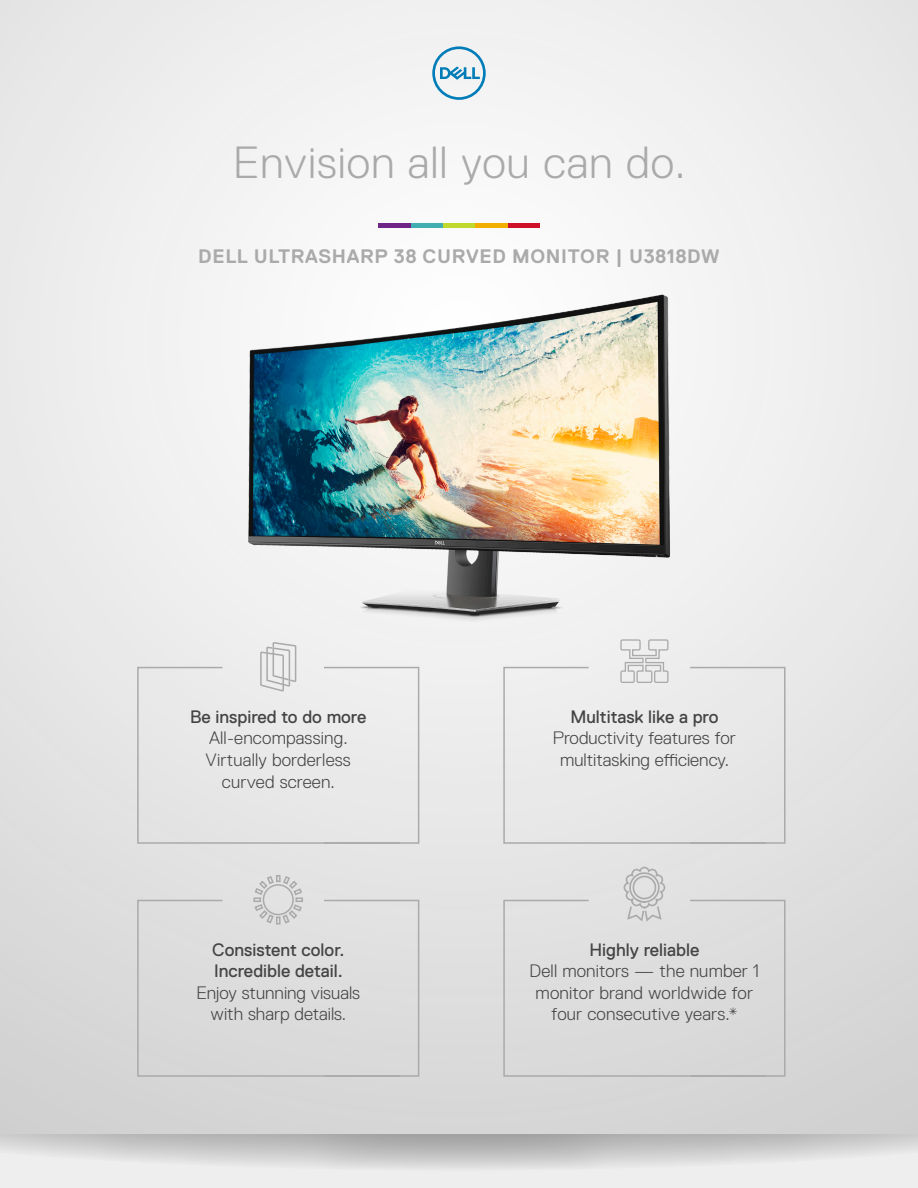
<style>
.page{position:relative;width:918px;height:1188px;background:#fff}
.page>*{position:absolute;margin:0;border:0;box-sizing:border-box;transform-origin:0 0}
.t1{font:300 45px "Dell Replica";letter-spacing:.02em;color:#aaa}
.t2{font:700 19.5px "Dell Replica";letter-spacing:.035em;color:#aaa}
.t3{font:300 18px/21.6px "Dell Replica";letter-spacing:.01em;color:#454444;text-align:center}
.t4{font:18px/21.6px "Dell Replica";color:#454444}
</style>
<div class="page">
<svg style="left:0;top:843px;width:918px;height:345px;background:#dcdcdc"></svg>
<svg style="left:0;top:1134px;width:918px;height:34px;background:#cdcdcd"></svg>
<img style="left:230px;top:245px;width:458px;height:459px">
<div style="left:443px;top:223px;width:32px;height:5px;background:#c1d82f"></div>
<div style="left:411px;top:223px;width:32px;height:5px;background:#42aeaf"></div>
<div style="left:507px;top:223px;width:33px;height:5px;background:#ce1126"></div>
<div style="left:475px;top:223px;width:32px;height:5px;background:#f2af00"></div>
<div style="left:378px;top:223px;width:33px;height:5px;background:#6e2585"></div>
<svg style="left:432px;top:46px;width:54px;height:54px"></svg>
<svg style="left:260px;top:642px;width:36px;height:24px"></svg>
<div style="left:323px;top:667px;width:96px;height:177px;border:2px solid #aaa"></div>
<div style="left:136px;top:666px;width:265px;height:179px;background:#e9e9e9"></div>
<div style="left:689px;top:667px;width:97px;height:177px;border:2px solid #aaa"></div>
<div style="left:503px;top:666px;width:265px;height:179px;background:#e9e9e9"></div>
<svg style="left:624px;top:867px;width:41px;height:32px"></svg>
<div style="left:323px;top:900px;width:96px;height:177px;border:2px solid #aaa"></div>
<div style="left:136px;top:899px;width:265px;height:178px;background:#dcdcdc"></div>
<svg style="left:253px;top:874px;width:51px;height:51px;background:#d5d5d5"></svg>
<div style="left:689px;top:900px;width:97px;height:177px;border:2px solid #aaa"></div>
<div style="left:503px;top:899px;width:265px;height:178px;background:#dcdcdc"></div>
<svg style="left:620px;top:639px;width:49px;height:45px"></svg>
<h1 class="t1" style="left:233px;top:137px;width:454px">Envision all you can do.</h1>
<p class="t2" style="left:198px;top:246px;width:523px">DELL ULTRASHARP 38 CURVED MONITOR | U3818DW</p>
<p class="t4" style="left:190px;top:706px;width:178px">Be inspired to do more</p>
<p class="t3" style="left:206px;top:727px;width:147px">All-encompassing.<br>Virtually borderless curved screen.</p>
<p class="t4" style="left:212px;top:939px;width:134px">Consistent color.<br>Incredible detail.</p>
<p class="t3" style="left:196px;top:982px;width:165px">Enjoy stunning visuals with sharp details.</p>
<p class="t4" style="left:570px;top:706px;width:150px">Multitask like a pro</p>
<p class="t3" style="left:553px;top:727px;width:185px">Productivity features for multitasking efficiency.</p>
<p class="t4" style="left:589px;top:939px;width:111px">Highly reliable</p>
<p class="t3" style="left:530px;top:960px;width:231px">Dell monitors — the number 1 monitor brand worldwide for four consecutive years.*</p>
</div>
